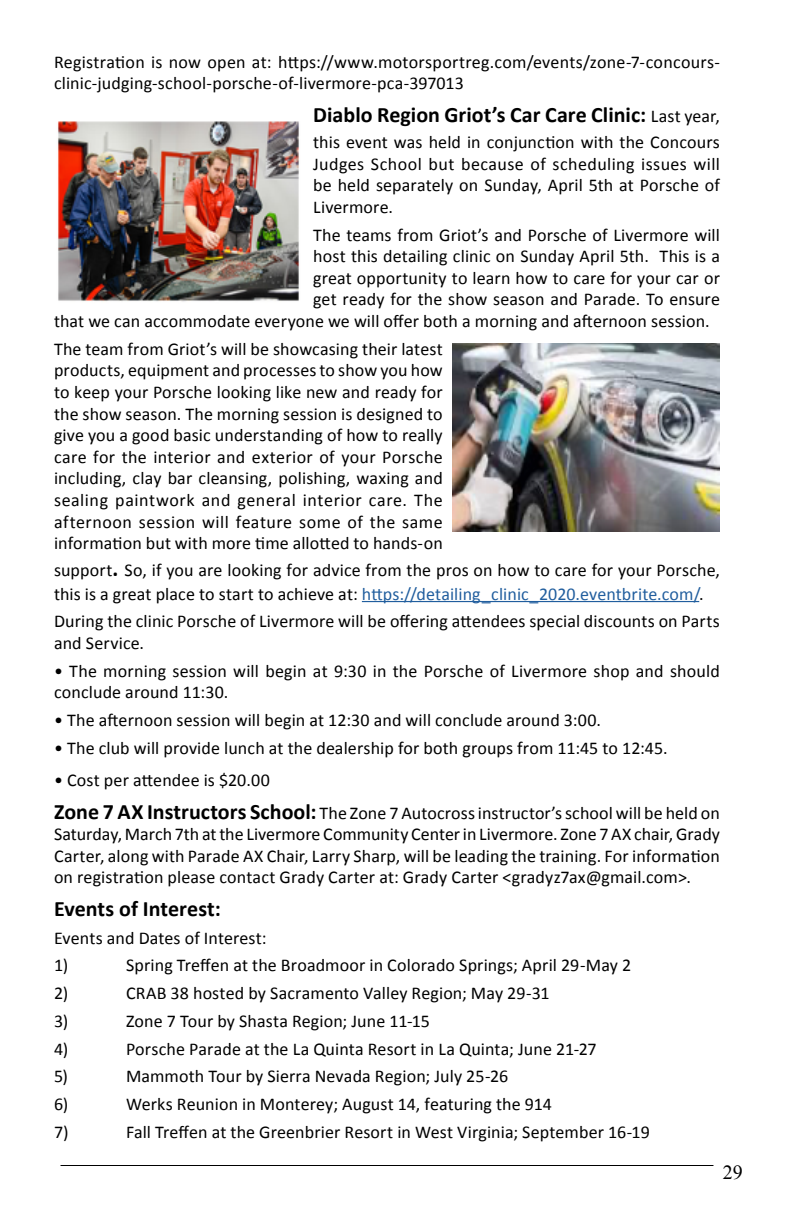
<style>
.page{position:relative;width:792px;height:1224px;background:#fff}
.page>*{position:absolute;margin:0;border:0;box-sizing:border-box;transform-origin:0 0}
.t1{font:700 22px "Calibri";color:#000}
.t2{font:20px "Times New Roman";color:#000}
.t3{font:18px/21.6px "Calibri";letter-spacing:.005em;color:#000}
.s1{font-weight:400;font-size:18px}
.s2{font-weight:700;font-size:22px}
.s3{color:#215e9e}
</style>
<div class="page">
<hr style="left:61px;top:1165px;width:652px;height:1px;background:#000">
<hr style="left:362px;top:601px;width:337px;height:1px;background:#215e9e">
<img style="left:58px;top:121px;width:241px;height:181px">
<img style="left:452px;top:344px;width:268px;height:187px">
<p class="t3" style="left:54px;top:50px;width:667px">Registration is now open at: https://www.motorsportreg.com/events/zone-7-concours&shy;clinic-judging-school-porsche-of-livermore-pca-397013</p>
<p class="t1" style="left:313px;top:99px;width:408px">Diablo Region Griot’s Car Care Clinic: <span class="s1">Last year,</span></p>
<p class="t3" style="left:313px;top:131px;width:408px;text-align:justify">this event was held in conjunction with the Concours Judges School but because of scheduling issues will be held separately on Sunday, April 5th at Porsche of Livermore.</p>
<p class="t3" style="left:313px;top:223px;width:408px">The teams from Griot’s and Porsche of Livermore will</p>
<p class="t3" style="left:313px;top:245px;width:408px">host this detailing clinic on Sunday April 5th. This is a</p>
<p class="t3" style="left:313px;top:267px;width:408px">great opportunity to learn how to care for your car or</p>
<p class="t3" style="left:313px;top:288px;width:408px">get ready for the show season and Parade. To ensure</p>
<p class="t3" style="left:54px;top:310px;width:657px">that we can accommodate everyone we will offer both a morning and afternoon session.</p>
<p class="t3" style="left:54px;top:337px;width:390px;text-align:justify">The team from Griot’s will be showcasing their latest products, equipment and processes to show you how to keep your Porsche looking like new and ready for the show season. The morning session is designed to give you a good basic understanding of how to really care for the interior and exterior of your Porsche including, clay bar cleansing, polishing, waxing and sealing paintwork and general interior care. The afternoon session will feature some of the same information but with more time allotted to hands-on</p>
<p class="t3" style="left:54px;top:557px;width:668px;line-height:24px">support<span class="s2">.</span> So, if you are looking for advice from the pros on how to care for your Porsche, this is a great place to start to achieve at: <span class="s3">https://detailing_clinic_2020.eventbrite.com/</span>.</p>
<p class="t3" style="left:54px;top:610px;width:667px">During the clinic Porsche of Livermore will be offering attendees special discounts on Parts and Service.</p>
<p class="t3" style="left:54px;top:659px;width:668px">• The morning session will begin at 9:30 in the Porsche of Livermore shop and should conclude around 11:30.</p>
<p class="t3" style="left:54px;top:709px;width:549px">• The afternoon session will begin at 12:30 and will conclude around 3:00.</p>
<p class="t3" style="left:54px;top:736px;width:615px">• The club will provide lunch at the dealership for both groups from 11:45 to 12:45.</p>
<p class="t3" style="left:54px;top:763px;width:667px;line-height:32.6px">• Cost per attendee is $20.00<br><span class="s2">Zone 7 AX Instructors School:</span> The Zone 7 Autocross instructor’s school will be held on</p>
<p class="t3" style="left:54px;top:823px;width:668px;text-align:justify">Saturday, March 7th at the Livermore Community Center in Livermore. Zone 7 AX chair, Grady Carter, along with Parade AX Chair, Larry Sharp, will be leading the training. For information on registration please contact Grady Carter at: Grady Carter &lt;gradyz7ax@gmail.com&gt;.</p>
<p class="t1" style="left:54px;top:893px;width:168px">Events of Interest:</p>
<p class="t3" style="left:54px;top:923px;width:214px;line-height:27.8px">Events and Dates of Interest:<br>1)</p>
<p class="t3" style="left:126px;top:954px;width:507px">Spring Treffen at the Broadmoor in Colorado Springs; April 29-May 2</p>
<p class="t3" style="left:54px;top:982px;width:16px">2)</p>
<p class="t3" style="left:126px;top:982px;width:425px">CRAB 38 hosted by Sacramento Valley Region; May 29-31</p>
<p class="t3" style="left:54px;top:1010px;width:16px">3)</p>
<p class="t3" style="left:126px;top:1010px;width:306px">Zone 7 Tour by Shasta Region; June 11-15</p>
<p class="t3" style="left:54px;top:1037px;width:16px">4)</p>
<p class="t3" style="left:126px;top:1037px;width:472px">Porsche Parade at the La Quinta Resort in La Quinta; June 21-27</p>
<p class="t3" style="left:54px;top:1065px;width:16px">5)</p>
<p class="t3" style="left:126px;top:1065px;width:384px">Mammoth Tour by Sierra Nevada Region; July 25-26</p>
<p class="t3" style="left:54px;top:1093px;width:16px">6)</p>
<p class="t3" style="left:126px;top:1093px;width:427px">Werks Reunion in Monterey; August 14, featuring the 914</p>
<p class="t3" style="left:54px;top:1120px;width:16px">7)</p>
<p class="t3" style="left:126px;top:1120px;width:525px">Fall Treffen at the Greenbrier Resort in West Virginia; September 16-19</p>
<p class="t2" style="left:723px;top:1159px;width:21px">29</p>
</div>
